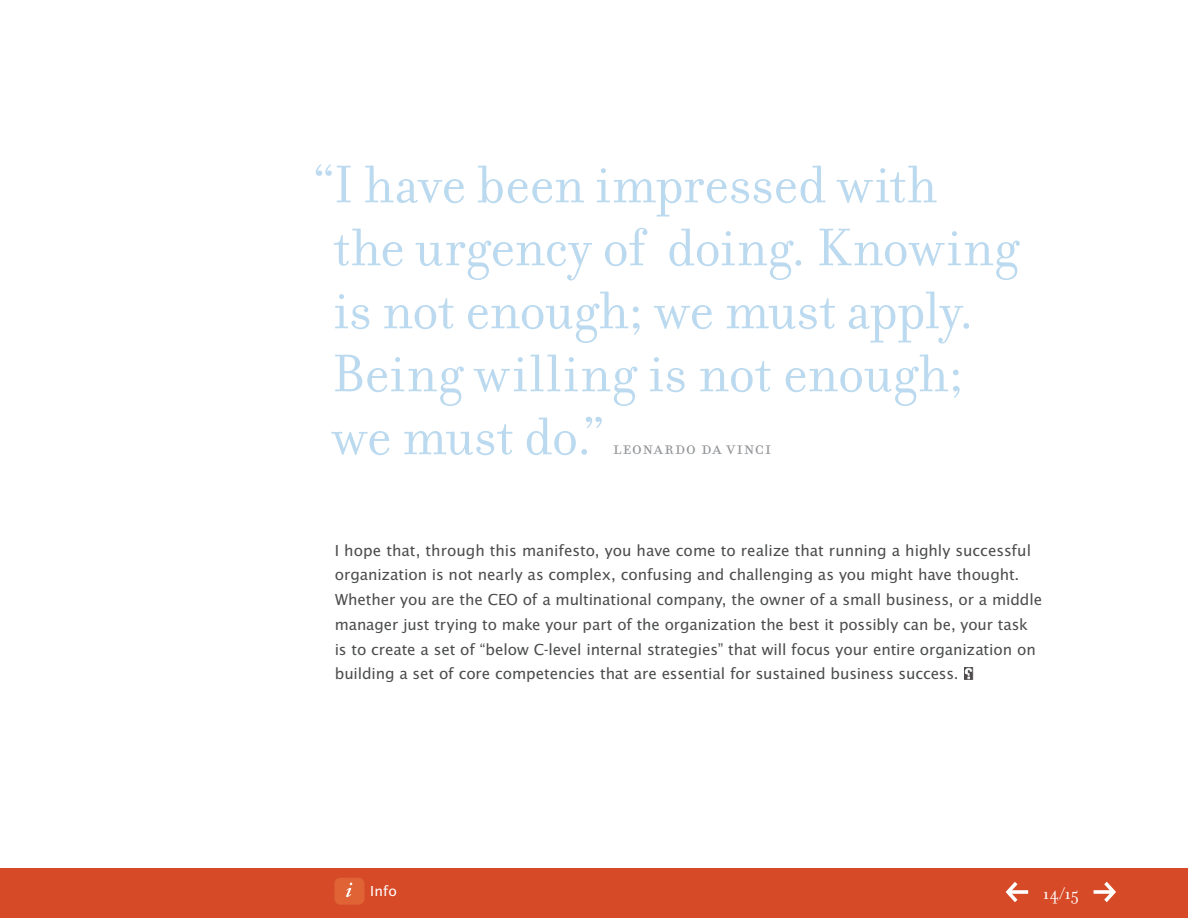
<style>
.page{position:relative;width:1188px;height:918px;background:#fff}
.page>*{position:absolute;margin:0;border:0;box-sizing:border-box;transform-origin:0 0}
.t1{font:57px/63px "Filosofia OT";color:#bcdaef}
.t2{font:21px "Filosofia OT";letter-spacing:.035em;color:#939598}
.t3{font:18px "Filosofia OT";color:#fff}
.t4{font:16.5px/24.8px "Lucida Sans EFOP";letter-spacing:-.005em;color:#4b4c4d}
.t5{font:15px "Lucida Sans EFOP";color:#fff}
</style>
<div class="page">
<div style="left:0;top:869px;width:1188px;height:49px;background:#d74a27"></div>
<div style="left:334px;top:878px;width:30px;height:27px;background:#df6335;border-radius:6px"></div>
<svg style="left:346px;top:883px;width:6px;height:14px"></svg>
<svg style="left:1006px;top:882px;width:22px;height:20px"></svg>
<svg style="left:1094px;top:882px;width:22px;height:20px"></svg>
<svg style="left:964px;top:668px;width:9px;height:11px"></svg>
<h1 class="t1" style="left:332px;top:154px;width:689px;text-indent:-20px">“I have been impressed with the urgency of doing. Knowing is not enough; we must apply.<br>Being willing is not enough; we must do.”</h1>
<p class="t2" style="left:613px;top:436px;width:160px">leonardo da vinci</p>
<p class="t4" style="left:335px;top:538px;width:709px">I hope that, through this manifesto, you have come to realize that running a highly successful organization is not nearly as complex, confusing and challenging as you might have thought.<br>Whether you are the CEO of a multinational company, the owner of a small business, or a middle manager just trying to make your part of the organization the best it possibly can be, your task is to create a set of “below C-level internal strategies” that will focus your entire organization on building a set of core competencies that are essential for sustained business success.</p>
<p class="t5" style="left:370px;top:883px;width:28px">Info</p>
<p class="t3" style="left:1043px;top:884px;width:37px">14/15</p>
</div>
